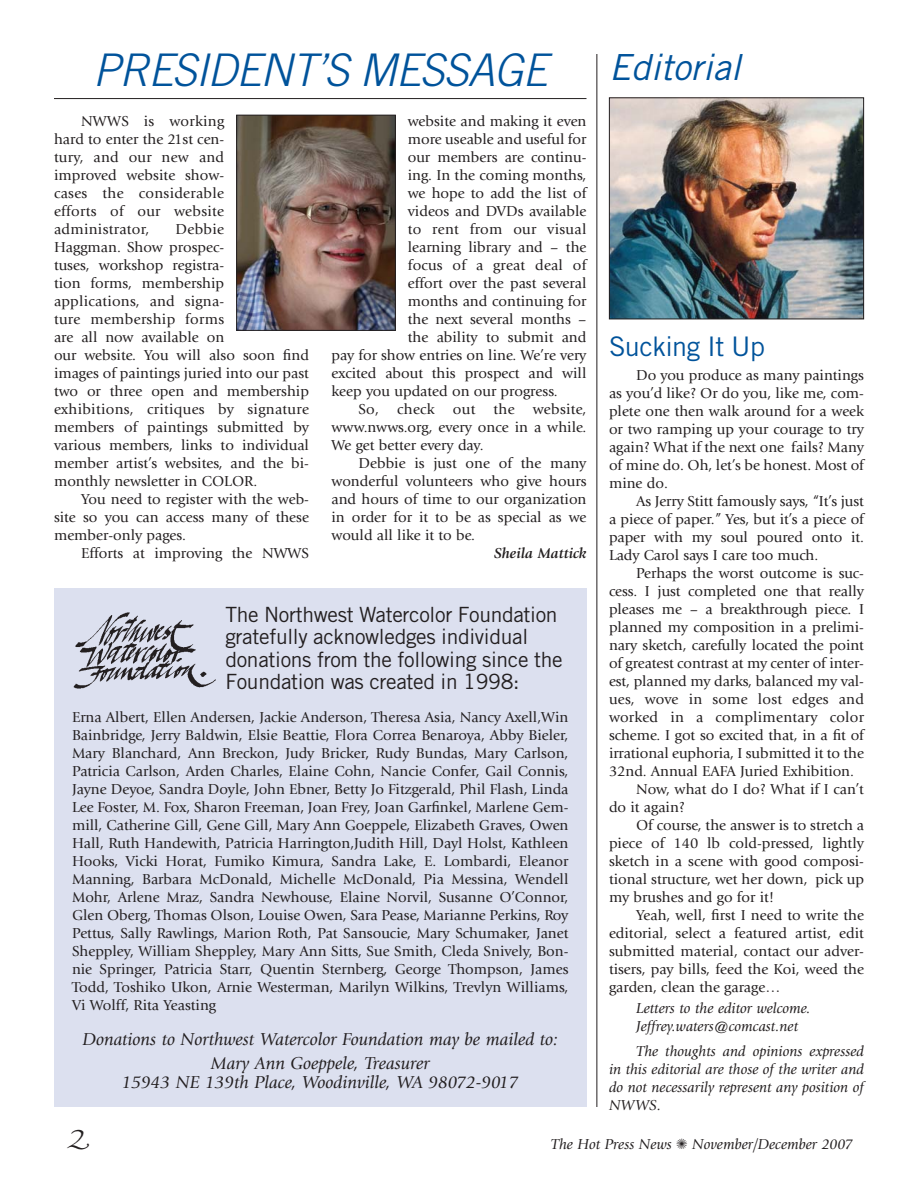
<style>
.page{position:relative;width:918px;height:1188px;background:#fff}
.page>*{position:absolute;margin:0;border:0;box-sizing:border-box;transform-origin:0 0}
.t1{font:italic 300 45px "Trade Gothic";color:#00539b}
.t2{font:27px "Trade Gothic";letter-spacing:-.02em;color:#00539b}
.t3{font:27px "Fine Hand Plain";color:#231f20}
.t4{font:21px/22.5px "Trade Gothic";letter-spacing:-.015em;color:#231f20}
.t5{font:italic 18px/24px "Giovanni";color:#231f20;text-align:center}
.t6{font:15px/18px "Giovanni";color:#231f20;text-align:justify}
.t7{font:italic 15px/18px "Giovanni";color:#231f20}
.t8{font:15px "Giovanni";letter-spacing:.02em;color:#231f20}
.t9{font:italic 700 15px "Giovanni";color:#231f20}
.s1{font-weight:400;font-size:36px}
</style>
<div class="page">
<hr style="left:54px;top:98px;width:532px;height:1px;background:#231f20">
<img style="left:238px;top:117px;width:156px;height:212px">
<div style="left:236px;top:115px;width:160px;height:216px;border:1px solid #231f20"></div>
<img style="left:611px;top:99px;width:251px;height:218px">
<div style="left:609px;top:97px;width:255px;height:222px;border:1px solid #231f20"></div>
<hr style="left:596px;top:54px;width:1px;height:1053px;background:#231f20">
<div style="left:54px;top:588px;width:532px;height:519px;background:#dce0ef"></div>
<img style="left:73px;top:612px;width:143px;height:77px">
<h1 class="t1" style="left:93px;top:54px;width:657px">PRESIDENT’S MESSAGE <span class="s1">Editorial</span></h1>
<p class="t6" style="left:54px;top:113px;width:172px;text-indent:27px">NWWS is working hard to enter the 21st cen&shy;tury, and our new and improved website show&shy;cases the considerable efforts of our website administrator,</p>
<p class="t6" style="left:54px;top:221px;width:257px;text-align:left;text-indent:122px">Debbie<br>Haggman. Show prospec-<br>tuses, workshop registra-<br>tion forms, membership applications, and signa-<br>ture membership forms<br>are all now available on<br>our website. You will also soon find images of paintings juried into our past two or three open and membership exhibitions, critiques by signature members of paintings submitted by various members, links to individual member artist’s websites, and the bi&shy;monthly newsletter in COLOR.</p>
<p class="t6" style="left:54px;top:491px;width:257px;text-indent:27px">You need to register with the web&shy;site so you can access many of these member-only pages.</p>
<p class="t6" style="left:81px;top:545px;width:230px">Efforts at improving the NWWS</p>
<p class="t6" style="left:408px;top:113px;width:180px">website and making it even</p>
<p class="t6" style="left:408px;top:131px;width:180px">more useable and useful for</p>
<p class="t6" style="left:408px;top:149px;width:180px">our members are continu-</p>
<p class="t6" style="left:408px;top:167px;width:180px">ing. In the coming months,</p>
<p class="t6" style="left:408px;top:185px;width:180px">we hope to add the list of</p>
<p class="t6" style="left:408px;top:203px;width:180px">videos and DVDs available</p>
<p class="t8" style="left:408px;top:223px;width:180px">to rent from our visual</p>
<p class="t6" style="left:408px;top:239px;width:180px">learning library and – the</p>
<p class="t6" style="left:408px;top:257px;width:180px">focus of a great deal of</p>
<p class="t6" style="left:408px;top:275px;width:180px">effort over the past several</p>
<p class="t6" style="left:408px;top:293px;width:180px">months and continuing for</p>
<p class="t6" style="left:408px;top:311px;width:180px">the next several months –</p>
<p class="t6" style="left:408px;top:329px;width:180px">the ability to submit and</p>
<p class="t6" style="left:332px;top:347px;width:257px">pay for show entries on line. We’re very</p>
<p class="t6" style="left:332px;top:365px;width:256px">excited about this prospect and will</p>
<p class="t6" style="left:332px;top:383px;width:228px">keep you updated on our progress.</p>
<p class="t8" style="left:358px;top:403px;width:230px">So, check out the website,</p>
<p class="t6" style="left:332px;top:419px;width:256px">www.nwws.org, every once in a while.</p>
<p class="t6" style="left:332px;top:437px;width:154px">We get better every day.</p>
<p class="t6" style="left:358px;top:455px;width:230px">Debbie is just one of the many</p>
<p class="t6" style="left:332px;top:473px;width:257px">wonderful volunteers who give hours</p>
<p class="t6" style="left:332px;top:491px;width:257px">and hours of time to our organization</p>
<p class="t6" style="left:332px;top:509px;width:257px">in order for it to be as special as we</p>
<p class="t6" style="left:332px;top:527px;width:145px">would all like it to be.</p>
<p class="t9" style="left:494px;top:547px;width:94px">Sheila Mattick</p>
<h3 class="t4" style="left:225px;top:605px;width:339px">The Northwest Watercolor Foundation gratefully acknowledges individual donations from the following since the Foundation was created in 1998:</h3>
<p class="t6" style="left:72px;top:709px;width:498px">Erna Albert, Ellen Andersen, Jackie Anderson, Theresa Asia, Nancy Axell,Win Bainbridge, Jerry Baldwin, Elsie Beattie, Flora Correa Benaroya, Abby Bieler, Mary Blanchard, Ann Breckon, Judy Bricker, Rudy Bundas, Mary Carlson, Patricia Carlson, Arden Charles, Elaine Cohn, Nancie Confer, Gail Connis, Jayne Deyoe, Sandra Doyle, John Ebner, Betty Jo Fitzgerald, Phil Flash, Linda Lee Foster, M. Fox, Sharon Freeman, Joan Frey, Joan Garfinkel, Marlene Gem&shy;mill, Catherine Gill, Gene Gill, Mary Ann Goeppele, Elizabeth Graves, Owen Hall, Ruth Handewith, Patricia Harrington,Judith Hill, Dayl Holst, Kathleen Hooks, Vicki Horat, Fumiko Kimura, Sandra Lake, E. Lombardi, Eleanor Manning, Barbara McDonald, Michelle McDonald, Pia Messina, Wendell Mohr, Arlene Mraz, Sandra Newhouse, Elaine Norvil, Susanne O’Connor, Glen Oberg, Thomas Olson, Louise Owen, Sara Pease, Marianne Perkins, Roy Pettus, Sally Rawlings, Marion Roth, Pat Sansoucie, Mary Schumaker, Janet Sheppley, William Sheppley, Mary Ann Sitts, Sue Smith, Cleda Snively, Bon&shy;nie Springer, Patricia Starr, Quentin Sternberg, George Thompson, James Todd, Toshiko Ukon, Arnie Westerman, Marilyn Wilkins, Trevlyn Williams, Vi Wolff, Rita Yeasting</p>
<p class="t5" style="left:82px;top:1028px;width:477px">Donations to Northwest Watercolor Foundation may be mailed to:<br>Mary Ann Goeppele, Treasurer</p>
<p class="t5" style="left:122px;top:1072px;width:398px">15943 NE 139th Place, Woodinville, WA 98072-9017</p>
<h2 class="t2" style="left:609px;top:336px;width:158px">Sucking It Up</h2>
<p class="t6" style="left:609px;top:367px;width:257px;text-indent:27px">Do you produce as many paintings as you’d like? Or do you, like me, com&shy;plete one then walk around for a week or two ramping up your courage to try again? What if the next one fails? Many of mine do. Oh, let’s be honest. Most of mine do.</p>
<p class="t6" style="left:609px;top:493px;width:257px;text-indent:27px">As Jerry Stitt famously says, “It’s just a piece of paper.” Yes, but it’s a piece of paper with my soul poured onto it.<br>Lady Carol says I care too much.</p>
<p class="t6" style="left:636px;top:565px;width:230px">Perhaps the worst outcome is suc-</p>
<p class="t6" style="left:609px;top:583px;width:257px">cess. I just completed one that really</p>
<p class="t6" style="left:609px;top:601px;width:257px">pleases me – a breakthrough piece. I</p>
<p class="t6" style="left:609px;top:619px;width:257px">planned my composition in a prelimi-</p>
<p class="t6" style="left:609px;top:637px;width:257px">nary sketch, carefully located the point</p>
<p class="t6" style="left:609px;top:655px;width:257px">of greatest contrast at my center of inter-</p>
<p class="t6" style="left:609px;top:673px;width:257px">est, planned my darks, balanced my val-</p>
<p class="t6" style="left:609px;top:691px;width:256px">ues, wove in some lost edges and</p>
<p class="t6" style="left:609px;top:709px;width:257px">worked in a complimentary color</p>
<p class="t6" style="left:609px;top:727px;width:257px">scheme. I got so excited that, in a fit of</p>
<p class="t6" style="left:609px;top:745px;width:257px">irrational euphoria, I submitted it to the</p>
<p class="t6" style="left:609px;top:763px;width:247px">32nd. Annual EAFA Juried Exhibition.</p>
<p class="t6" style="left:636px;top:781px;width:230px">Now, what do I do? What if I can’t</p>
<p class="t6" style="left:609px;top:799px;width:78px">do it again?</p>
<p class="t6" style="left:636px;top:817px;width:230px">Of course, the answer is to stretch a</p>
<p class="t6" style="left:609px;top:835px;width:257px">piece of 140 lb cold-pressed, lightly</p>
<p class="t6" style="left:609px;top:853px;width:257px">sketch in a scene with good composi-</p>
<p class="t6" style="left:609px;top:871px;width:257px">tional structure, wet her down, pick up</p>
<p class="t6" style="left:609px;top:889px;width:167px">my brushes and go for it!</p>
<p class="t6" style="left:636px;top:907px;width:230px">Yeah, well, first I need to write the</p>
<p class="t6" style="left:609px;top:925px;width:257px">editorial, select a featured artist, edit</p>
<p class="t6" style="left:609px;top:943px;width:257px">submitted material, contact our adver-</p>
<p class="t6" style="left:609px;top:961px;width:257px">tisers, pay bills, feed the Koi, weed the</p>
<p class="t6" style="left:609px;top:979px;width:173px">garden, clean the garage…</p>
<p class="t7" style="left:636px;top:1000px;width:176px">Letters to the editor welcome.<br>Jeffrey.waters@comcast.net</p>
<p class="t7" style="left:609px;top:1044px;width:257px;text-align:justify;text-indent:27px">The thoughts and opinions expressed in this editorial are those of the writer and do not necessarily represent any position of NWWS.</p>
<h2 class="t3" style="left:68px;top:1124px;width:23px">2</h2>
<p class="t7" style="left:551px;top:1136px;width:304px">The Hot Press News ✺ November/December 2007</p>
</div>
